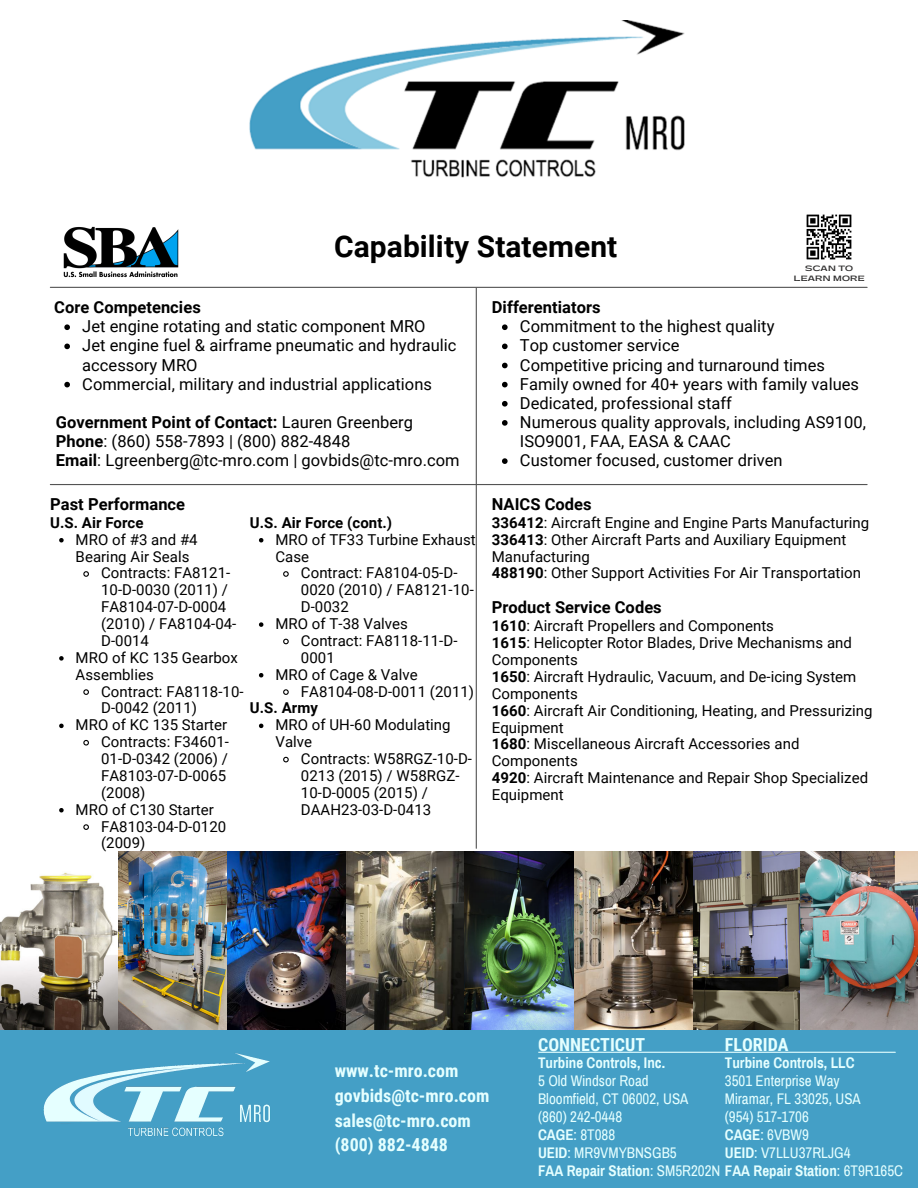
<style>
.page{position:relative;width:918px;height:1188px;background:#fff}
.page>*{position:absolute;margin:0;border:0;box-sizing:border-box;transform-origin:0 0}
.t1{font:700 30px "Roboto";letter-spacing:.005em;color:#000}
.t2{font:700 18px "Roboto Condensed";color:#e5ffff}
.t3{font:16.5px/19.2px "Roboto";letter-spacing:.005em;color:#000}
.t4{font:700 16.5px "Roboto";letter-spacing:.005em;color:#000}
.t5{font:15px/16.8px "Roboto";letter-spacing:.005em;color:#000}
.t6{font:15px "Archivo Narrow";color:#e5ffff}
.t7{font:700 15px "Archivo Narrow";color:#e5ffff}
.t8{font:700 15px "Roboto";letter-spacing:.005em;color:#000}
.t9{font:700 7.2px "Gatwick";letter-spacing:.03em;color:#302f2f}
.s1{font-weight:400}
.s2{font-weight:700}
</style>
<div class="page">
<img style="left:249px;top:21px;width:436px;height:157px">
<div style="left:0;top:1025px;width:918px;height:163px;background:#449fc6"></div>
<hr style="left:539px;top:1052px;width:356px;height:1px;background:#e5ffff">
<img style="left:43px;top:1053px;width:227px;height:84px">
<hr style="left:476px;top:288px;width:1px;height:560px;background:#545454">
<hr style="left:50px;top:484px;width:817px;height:1px;background:#545454">
<hr style="left:50px;top:287px;width:817px;height:1px;background:#545454">
<img style="left:63px;top:226px;width:116px;height:52px">
<img style="left:118px;top:852px;width:456px;height:177px">
<img style="left:692px;top:852px;width:108px;height:177px">
<img style="left:800px;top:852px;width:118px;height:177px">
<img style="left:574px;top:852px;width:118px;height:177px">
<img style="left:0;top:872px;width:118px;height:157px">
<img style="left:806px;top:214px;width:46px;height:46px">
<svg style="left:64px;top:324px;width:6px;height:6px"></svg>
<svg style="left:64px;top:344px;width:6px;height:5px"></svg>
<svg style="left:64px;top:382px;width:6px;height:5px"></svg>
<svg style="left:502px;top:324px;width:6px;height:6px"></svg>
<svg style="left:502px;top:344px;width:6px;height:5px"></svg>
<svg style="left:502px;top:363px;width:6px;height:5px"></svg>
<svg style="left:502px;top:382px;width:6px;height:5px"></svg>
<svg style="left:502px;top:401px;width:6px;height:6px"></svg>
<svg style="left:502px;top:420px;width:6px;height:6px"></svg>
<svg style="left:502px;top:458px;width:6px;height:6px"></svg>
<svg style="left:59px;top:538px;width:5px;height:4px"></svg>
<svg style="left:83px;top:571px;width:6px;height:6px"></svg>
<svg style="left:59px;top:656px;width:5px;height:5px"></svg>
<svg style="left:83px;top:689px;width:6px;height:6px"></svg>
<svg style="left:59px;top:724px;width:5px;height:4px"></svg>
<svg style="left:83px;top:739px;width:6px;height:7px"></svg>
<svg style="left:59px;top:808px;width:5px;height:4px"></svg>
<svg style="left:83px;top:824px;width:6px;height:6px"></svg>
<svg style="left:259px;top:538px;width:4px;height:4px"></svg>
<svg style="left:283px;top:571px;width:6px;height:6px"></svg>
<svg style="left:259px;top:622px;width:4px;height:5px"></svg>
<svg style="left:283px;top:638px;width:6px;height:7px"></svg>
<svg style="left:259px;top:673px;width:4px;height:4px"></svg>
<svg style="left:283px;top:689px;width:6px;height:6px"></svg>
<svg style="left:259px;top:724px;width:4px;height:4px"></svg>
<svg style="left:283px;top:756px;width:6px;height:7px"></svg>
<p class="t4" style="left:54px;top:298px;width:148px">Core Competencies</p>
<p class="t1" style="left:334px;top:229px;width:285px">Capability Statement</p>
<p class="t4" style="left:492px;top:298px;width:110px">Differentiators</p>
<p class="t9" style="left:805px;top:265px;width:50px">SCAN TO</p>
<p class="t9" style="left:794px;top:275px;width:72px">LEARN MORE</p>
<p class="t3" style="left:82px;top:317px;width:345px">Jet engine rotating and static component MRO</p>
<p class="t3" style="left:82px;top:336px;width:376px">Jet engine fuel &amp; airframe pneumatic and hydraulic accessory MRO</p>
<p class="t3" style="left:82px;top:374px;width:351px">Commercial, military and industrial applications</p>
<p class="t4" style="left:56px;top:413px;width:359px">Government Point of Contact: <span class="s1">Lauren Greenberg</span></p>
<p class="t3" style="left:56px;top:432px;width:296px"><span class="s2">Phone</span>: (860) 558-7893 | (800) 882-4848</p>
<p class="t3" style="left:56px;top:451px;width:405px"><span class="s2">Email</span>: Lgreenberg@tc-mro.com | govbids@tc-mro.com</p>
<p class="t4" style="left:50px;top:495px;width:137px">Past Performance</p>
<p class="t8" style="left:250px;top:514px;width:144px">U.S. Air Force (cont.)</p>
<p class="t8" style="left:50px;top:514px;width:95px">U.S. Air Force</p>
<p class="t5" style="left:76px;top:531px;width:124px">MRO of #3 and #4<br>Bearing Air Seals</p>
<p class="t5" style="left:101px;top:565px;width:137px">Contracts: FA8121-<br>10-D-0030 (2011) /<br>FA8104-07-D-0004 (2010) / FA8104-04-<br>D-0014</p>
<p class="t5" style="left:76px;top:649px;width:164px">MRO of KC 135 Gearbox<br>Assemblies</p>
<p class="t5" style="left:101px;top:683px;width:144px">Contract: FA8118-10-<br>D-0042 (2011)</p>
<p class="t5" style="left:76px;top:717px;width:153px">MRO of KC 135 Starter</p>
<p class="t5" style="left:101px;top:734px;width:129px">Contracts: F34601-<br>01-D-0342 (2006) /<br>FA8103-07-D-0065 (2008)</p>
<p class="t5" style="left:76px;top:801px;width:140px">MRO of C130 Starter</p>
<p class="t5" style="left:101px;top:818px;width:127px">FA8103-04-D-0120 (2009)</p>
<p class="t5" style="left:275px;top:531px;width:202px">MRO of TF33 Turbine Exhaust<br>Case</p>
<p class="t5" style="left:301px;top:565px;width:174px">Contract: FA8104-05-D-<br>0020 (2010) / FA8121-10-<br>D-0032</p>
<p class="t5" style="left:275px;top:616px;width:134px">MRO of T-38 Valves</p>
<p class="t5" style="left:301px;top:632px;width:158px">Contract: FA8118-11-D-<br>0001</p>
<p class="t5" style="left:275px;top:666px;width:144px">MRO of Cage &amp; Valve</p>
<p class="t5" style="left:301px;top:683px;width:175px">FA8104-08-D-0011 (2011)</p>
<p class="t5" style="left:275px;top:717px;width:177px">MRO of UH-60 Modulating<br>Valve</p>
<p class="t5" style="left:301px;top:751px;width:173px">Contracts: W58RGZ-10-D-<br>0213 (2015) / W58RGZ-<br>10-D-0005 (2015) /<br>DAAH23-03-D-0413</p>
<p class="t8" style="left:250px;top:700px;width:69px">U.S. Army</p>
<p class="t3" style="left:520px;top:317px;width:256px">Commitment to the highest quality</p>
<p class="t3" style="left:520px;top:336px;width:161px">Top customer service</p>
<p class="t3" style="left:520px;top:355px;width:307px">Competitive pricing and turnaround times</p>
<p class="t3" style="left:520px;top:374px;width:341px">Family owned for 40+ years with family values</p>
<p class="t3" style="left:520px;top:394px;width:214px">Dedicated, professional staff</p>
<p class="t3" style="left:520px;top:413px;width:348px">Numerous quality approvals, including AS9100,<br>ISO9001, FAA, EASA &amp; CAAC</p>
<p class="t3" style="left:520px;top:451px;width:264px">Customer focused, customer driven</p>
<p class="t4" style="left:492px;top:495px;width:101px">NAICS Codes</p>
<p class="t5" style="left:492px;top:514px;width:379px"><span class="s2">336412</span>: Aircraft Engine and Engine Parts Manufacturing</p>
<p class="t5" style="left:492px;top:531px;width:356px"><span class="s2">336413</span>: Other Aircraft Parts and Auxiliary Equipment<br>Manufacturing</p>
<p class="t5" style="left:492px;top:565px;width:371px"><span class="s2">488190</span>: Other Support Activities For Air Transportation</p>
<p class="t4" style="left:492px;top:598px;width:171px">Product Service Codes</p>
<p class="t5" style="left:492px;top:618px;width:284px"><span class="s2">1610</span>: Aircraft Propellers and Components</p>
<p class="t5" style="left:492px;top:635px;width:362px"><span class="s2">1615</span>: Helicopter Rotor Blades, Drive Mechanisms and<br>Components</p>
<p class="t5" style="left:492px;top:668px;width:366px"><span class="s2">1650</span>: Aircraft Hydraulic, Vacuum, and De-icing System<br>Components</p>
<p class="t5" style="left:492px;top:702px;width:382px"><span class="s2">1660</span>: Aircraft Air Conditioning, Heating, and Pressurizing<br>Equipment</p>
<p class="t5" style="left:492px;top:736px;width:309px"><span class="s2">1680</span>: Miscellaneous Aircraft Accessories and<br>Components</p>
<p class="t5" style="left:492px;top:770px;width:378px"><span class="s2">4920</span>: Aircraft Maintenance and Repair Shop Specialized<br>Equipment</p>
<p class="t2" style="left:538px;top:1034px;width:109px">CONNECTICUT</p>
<p class="t2" style="left:725px;top:1034px;width:65px">FLORIDA</p>
<p class="t2" style="left:335px;top:1060px;width:125px">www.tc-mro.com</p>
<p class="t2" style="left:335px;top:1085px;width:156px">govbids@tc-mro.com</p>
<p class="t2" style="left:335px;top:1110px;width:138px">sales@tc-mro.com</p>
<p class="t2" style="left:335px;top:1135px;width:115px">(800) 882-4848</p>
<p class="t7" style="left:538px;top:1055px;width:129px">Turbine Controls, Inc.</p>
<p class="t6" style="left:538px;top:1073px;width:112px">5 Old Windsor Road</p>
<p class="t6" style="left:538px;top:1091px;width:152px">Bloomfield, CT 06002, USA</p>
<p class="t6" style="left:538px;top:1109px;width:86px">(860) 242-0448</p>
<p class="t6" style="left:538px;top:1127px;width:79px"><span class="s2">CAGE</span>: 8T088</p>
<p class="t6" style="left:538px;top:1145px;width:140px"><span class="s2">UEID</span>: MR9VMYBNSGB5</p>
<p class="t7" style="left:538px;top:1163px;width:367px">FAA Repair Station<span class="s1">: SM5R202N</span> FAA Repair Station<span class="s1">: 6T9R165C</span></p>
<p class="t7" style="left:725px;top:1055px;width:131px">Turbine Controls, LLC</p>
<p class="t6" style="left:725px;top:1073px;width:116px">3501 Enterprise Way</p>
<p class="t6" style="left:725px;top:1091px;width:137px">Miramar, FL 33025, USA</p>
<p class="t6" style="left:725px;top:1109px;width:86px">(954) 517-1706</p>
<p class="t6" style="left:725px;top:1127px;width:86px"><span class="s2">CAGE</span>: 6VBW9</p>
<p class="t6" style="left:725px;top:1145px;width:127px"><span class="s2">UEID</span>: V7LLU37RLJG4</p>
</div>
